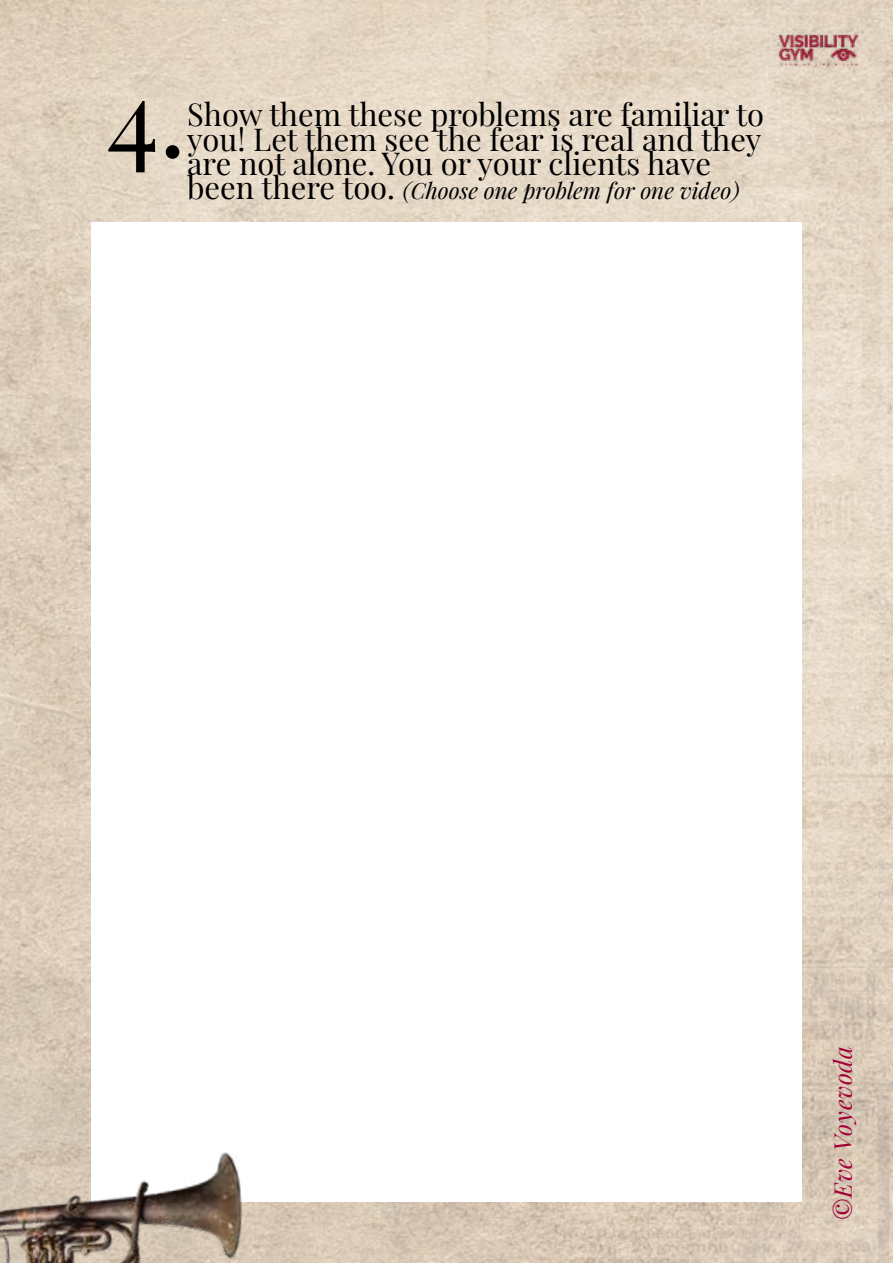
<style>
.page{position:relative;width:893px;height:1263px;background:#fff}
.page>*{position:absolute;margin:0;border:0;box-sizing:border-box;transform-origin:0 0}
.t1{font:106.5px "Playfair Display";color:#000}
.t2{font:30.9px/24.3px "Playfair Display";color:#000;text-align:justify}
.t3{font:italic 24.45px "Playfair Display";letter-spacing:.03em;color:#a30037}
.t4{font:italic 22.5px "Playfair Display";color:#000}
.s1{font-style:normal;font-size:30.9px}
</style>
<div class="page">
<img style="left:0;top:0;width:893px;height:1263px">
<img style="left:773px;top:30px;width:90px;height:39px">
<div style="left:91px;top:222px;width:711px;height:980px;background:#fff"></div>
<img style="left:0;top:1138px;width:256px;height:125px">
<h1 class="t1" style="left:106px;top:34px;width:81px">4.</h1>
<p class="t2" style="left:187px;top:100px;width:578px">Show them these problems are familiar to you! Let them see the fear is real and they are not alone. You or your clients have</p>
<p class="t4" style="left:187px;top:173px;width:554px"><span class="s1">been there too.</span> (Choose one problem for one video)</p>
<p class="t3" style="left:824px;top:1221px;width:177px;rotate:-90deg">©Eve Voyevoda</p>
</div>
